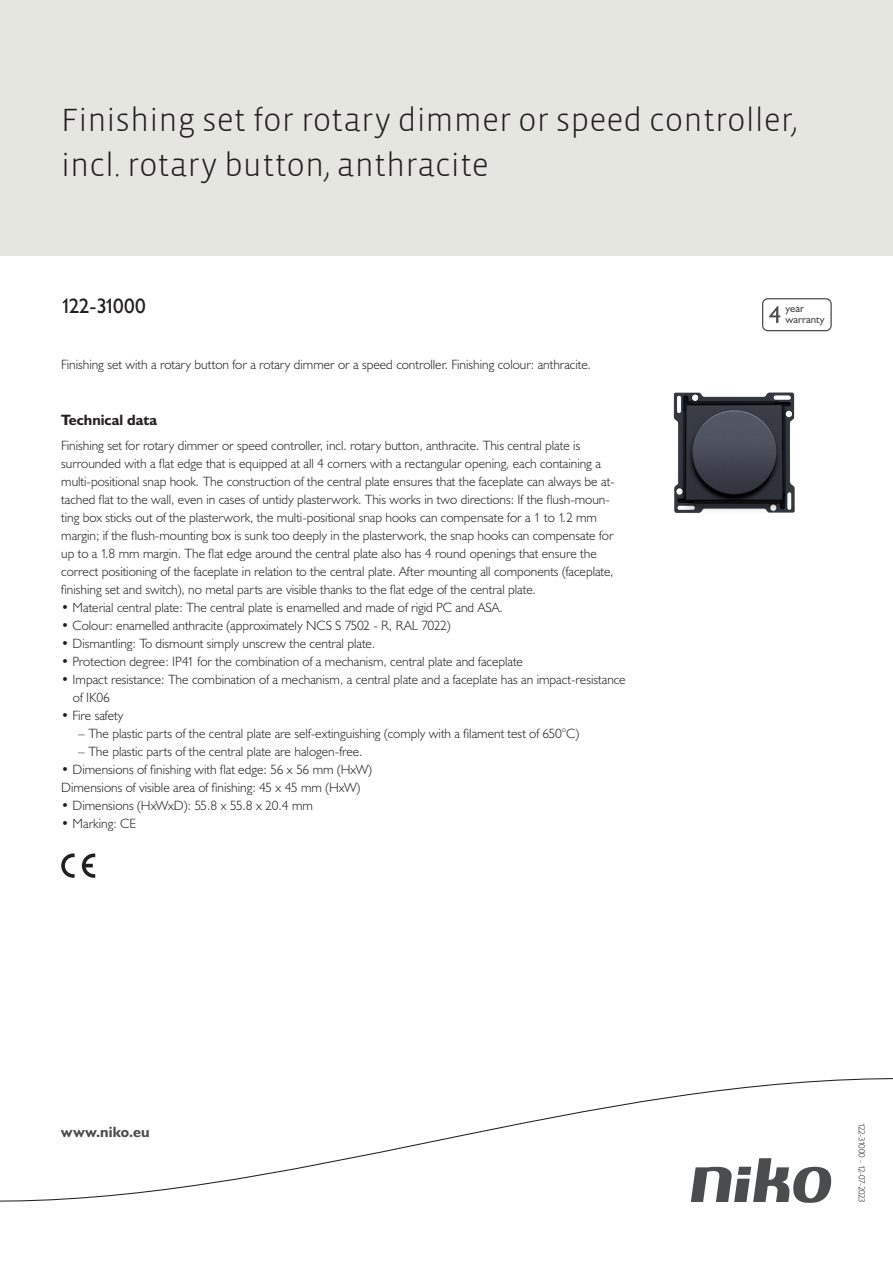
<style>
.page{position:relative;width:893px;height:1263px;background:#fff}
.page>*{position:absolute;margin:0;border:0;box-sizing:border-box;transform-origin:0 0}
.Title_datasheets{font:300 33px/45px "Vista Sans";color:#231f20}
.Article_number{font:21px "Humanist 521 BT";letter-spacing:-.065em;color:#231f20}
.Titles_parts{font:700 15px "Humanist 521 BT";color:#231f20}
.titel_afbeelding{font:700 15px "Humanist 521 BT";letter-spacing:.005em;color:#4b4c4d}
.Platte_tekst_CAB{font:300 13.5px/18px "Humanist 521 BT";color:#231f20}
.USP_Bullets{font:300 13.5px/18px "Humanist 521 BT";color:#231f20}
.USP_Bullets_level_2{font:300 13.5px "Humanist 521 BT";color:#231f20}
.t1{font:10.8px/10.8px "Humanist 521 BT";color:#4b4c4d}
.Revision{font:300 9px "Humanist 521 BT";letter-spacing:-.05em;color:#231f20}
</style>
<div class="page">
<div style="left:0;top:0;width:893px;height:255px;background:#e6e6e0"></div>
<svg style="left:82px;top:853px;width:13px;height:25px"></svg>
<svg style="left:61px;top:853px;width:14px;height:25px"></svg>
<svg style="left:762px;top:298px;width:70px;height:33px"></svg>
<svg style="left:0;top:1078px;width:893px;height:125px"></svg>
<img style="left:673px;top:392px;width:122px;height:121px">
<p class="Title_datasheets" style="left:61px;top:98px;width:738px">Finishing set for rotary dimmer or speed controller, incl. rotary button, anthracite</p>
<p class="Article_number" style="left:61px;top:293px;width:86px">122-31000</p>
<p class="Platte_tekst_CAB" style="left:61px;top:355px;width:531px">Finishing set with a rotary button for a rotary dimmer or a speed controller. Finishing colour: anthracite.</p>
<p class="Titles_parts" style="left:61px;top:411px;width:98px">Technical data</p>
<p class="Platte_tekst_CAB" style="left:61px;top:436px;width:555px">Finishing set for rotary dimmer or speed controller, incl. rotary button, anthracite. This central plate is surrounded with a flat edge that is equipped at all 4 corners with a rectangular opening, each containing a multi-positional snap hook. The construction of the central plate ensures that the faceplate can always be at&shy;tached flat to the wall, even in cases of untidy plasterwork. This works in two directions: If the flush-moun&shy;ting box sticks out of the plasterwork, the multi-positional snap hooks can compensate for a 1 to 1.2 mm margin; if the flush-mounting box is sunk too deeply in the plasterwork, the snap hooks can compensate for up to a 1.8 mm margin. The flat edge around the central plate also has 4 round openings that ensure the correct positioning of the faceplate in relation to the central plate. After mounting all components (faceplate, finishing set and switch), no metal parts are visible thanks to the flat edge of the central plate.</p>
<p class="USP_Bullets" style="left:61px;top:598px;width:443px">• Material central plate: The central plate is enamelled and made of rigid PC and ASA.</p>
<p class="USP_Bullets" style="left:61px;top:616px;width:391px">• Colour: enamelled anthracite (approximately NCS S 7502 - R, RAL 7022)</p>
<p class="USP_Bullets" style="left:61px;top:634px;width:315px">• Dismantling: To dismount simply unscrew the central plate.</p>
<p class="USP_Bullets" style="left:61px;top:652px;width:463px">• Protection degree: IP41 for the combination of a mechanism, central plate and faceplate</p>
<p class="USP_Bullets" style="left:73px;top:670px;width:554px;text-indent:-12px">• Impact resistance: The combination of a mechanism, a central plate and a faceplate has an impact-resistance of IK06</p>
<p class="USP_Bullets" style="left:61px;top:706px;width:64px">• Fire safety</p>
<p class="USP_Bullets_level_2" style="left:78px;top:725px;width:502px">– The plastic parts of the central plate are self-extinguishing (comply with a filament test of 650°C)</p>
<p class="USP_Bullets_level_2" style="left:78px;top:743px;width:286px">– The plastic parts of the central plate are halogen-free.</p>
<p class="USP_Bullets" style="left:61px;top:760px;width:312px">• Dimensions of finishing with flat edge: 56 x 56 mm (HxW)</p>
<p class="USP_Bullets" style="left:61px;top:778px;width:301px">Dimensions of visible area of finishing: 45 x 45 mm (HxW)</p>
<p class="USP_Bullets" style="left:61px;top:796px;width:253px">• Dimensions (HxWxD): 55.8 x 55.8 x 20.4 mm</p>
<p class="USP_Bullets" style="left:61px;top:814px;width:76px">• Marking: CE</p>
<p class="t1" style="left:785px;top:303px;width:41px">year warranty</p>
<p class="titel_afbeelding" style="left:61px;top:1122px;width:90px">www.niko.eu</p>
<p class="Revision" style="left:868px;top:1123px;width:81px;rotate:90deg">122-31000 - 12-07-2023</p>
</div>
